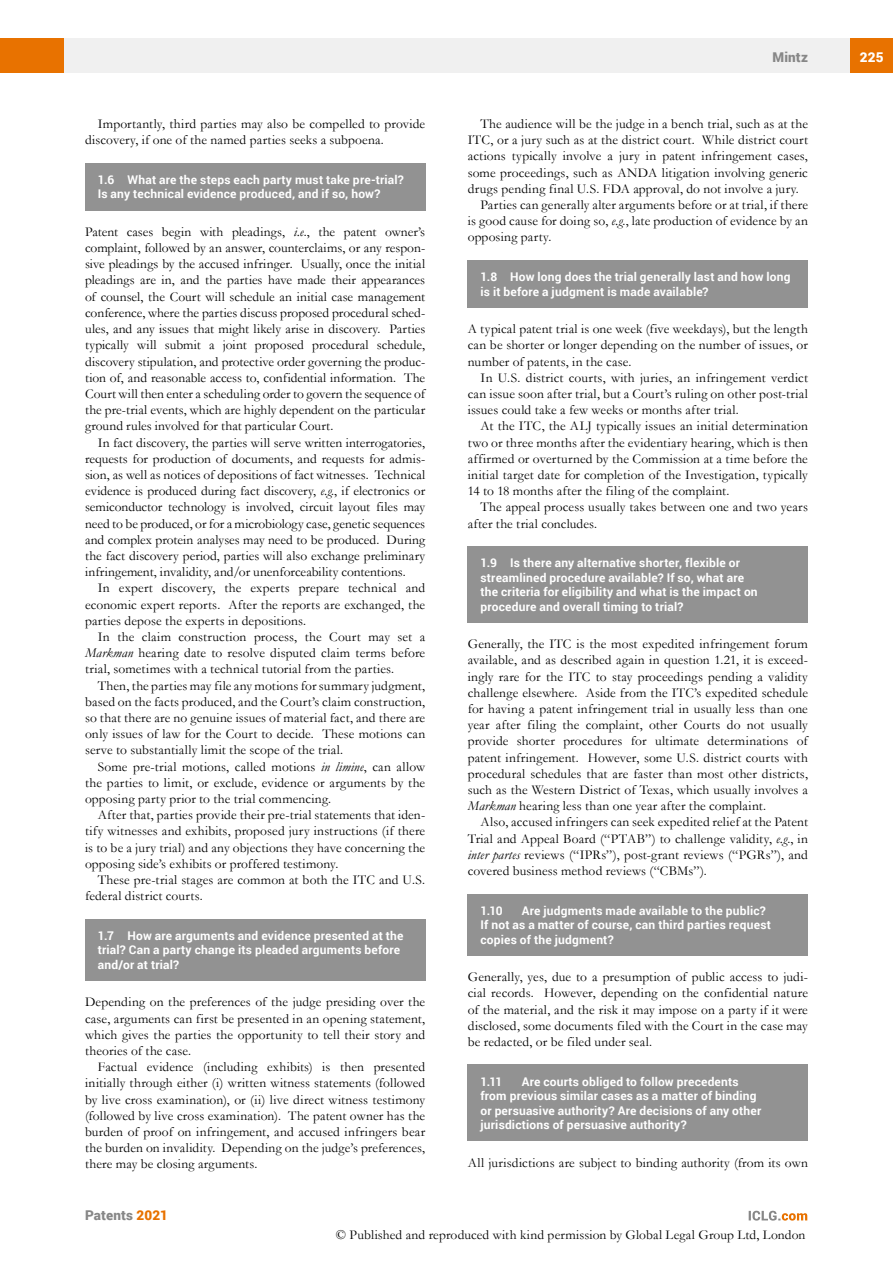
<style>
.page{position:relative;width:893px;height:1263px;background:#fff}
.page>*{position:absolute;margin:0;border:0;box-sizing:border-box;transform-origin:0 0}
.t1{font:13.5px/16.2px "Garamond";letter-spacing:.01em;color:#000;text-align:justify}
.t2{font:900 13.5px "Roboto";letter-spacing:.01em;color:#878787}
.t3{font:900 13.5px "Roboto";color:#fff}
.t4{font:700 12px/14.4px "Roboto";letter-spacing:.015em;color:#fff}
.s1{font-style:italic}
.s2{color:#e87200}
</style>
<div class="page">
<div style="left:64px;top:38px;width:786px;height:34px;background:#f0f0f0"></div>
<div style="left:850px;top:38px;width:43px;height:34px;background:#e87200"></div>
<div style="left:0;top:38px;width:64px;height:34px;background:#e87200"></div>
<svg style="left:749px;top:1211px;width:58px;height:9px"></svg>
<div style="left:468px;top:260px;width:340px;height:47px;background:#929292"></div>
<div style="left:468px;top:546px;width:340px;height:76px;background:#929292"></div>
<div style="left:468px;top:894px;width:340px;height:61px;background:#929292"></div>
<div style="left:468px;top:1065px;width:340px;height:76px;background:#929292"></div>
<div style="left:85px;top:163px;width:340px;height:47px;background:#929292"></div>
<div style="left:85px;top:919px;width:340px;height:62px;background:#929292"></div>
<p class="t1" style="left:85px;top:115px;width:342px;text-indent:13px">Importantly, third parties may also be compelled to provide discovery, if one of the named parties seeks a subpoena.</p>
<p class="t4" style="left:98px;top:172px;width:308px">1.6 What are the steps each party must take pre-trial?<br>Is any technical evidence produced, and if so, how?</p>
<p class="t1" style="left:85px;top:223px;width:342px">Patent cases begin with pleadings, <span class="s1">i.e</span>., the patent owner’s complaint, followed by an answer, counterclaims, or any respon&shy;sive pleadings by the accused infringer. Usually, once the initial pleadings are in, and the parties have made their appearances of counsel, the Court will schedule an initial case management conference, where the parties discuss proposed procedural sched&shy;ules, and any issues that might likely arise in discovery. Parties typically will submit a joint proposed procedural schedule, discovery stipulation, and protective order governing the produc&shy;tion of, and reasonable access to, confidential information. The Court will then enter a scheduling order to govern the sequence of the pre-trial events, which are highly dependent on the particular ground rules involved for that particular Court.</p>
<p class="t1" style="left:85px;top:434px;width:342px;text-indent:13px">In fact discovery, the parties will serve written interrogatories, requests for production of documents, and requests for admis&shy;sion, as well as notices of depositions of fact witnesses. Technical evidence is produced during fact discovery, <span class="s1">e.g</span>., if electronics or semiconductor technology is involved, circuit layout files may need to be produced, or for a microbiology case, genetic sequences and complex protein analyses may need to be produced. During the fact discovery period, parties will also exchange preliminary infringement, invalidity, and/or unenforceability contentions.</p>
<p class="t1" style="left:85px;top:580px;width:342px;text-indent:13px">In expert discovery, the experts prepare technical and economic expert reports. After the reports are exchanged, the parties depose the experts in depositions.</p>
<p class="t1" style="left:85px;top:628px;width:342px;text-indent:13px">In the claim construction process, the Court may set a <span class="s1">Markman</span> hearing date to resolve disputed claim terms before trial, sometimes with a technical tutorial from the parties.</p>
<p class="t1" style="left:85px;top:677px;width:342px;text-indent:13px">Then, the parties may file any motions for summary judgment, based on the facts produced, and the Court’s claim construction, so that there are no genuine issues of material fact, and there are only issues of law for the Court to decide. These motions can serve to substantially limit the scope of the trial.</p>
<p class="t1" style="left:85px;top:758px;width:342px;text-indent:13px">Some pre-trial motions, called motions <span class="s1">in limine</span>, can allow the parties to limit, or exclude, evidence or arguments by the opposing party prior to the trial commencing.</p>
<p class="t1" style="left:85px;top:806px;width:342px;text-indent:13px">After that, parties provide their pre-trial statements that iden&shy;tify witnesses and exhibits, proposed jury instructions (if there is to be a jury trial) and any objections they have concerning the opposing side’s exhibits or proffered testimony.</p>
<p class="t1" style="left:85px;top:871px;width:342px;text-indent:13px">These pre-trial stages are common at both the ITC and U.S. federal district courts.</p>
<p class="t4" style="left:98px;top:928px;width:307px">1.7 How are arguments and evidence presented at the trial? Can a party change its pleaded arguments before and/or at trial?</p>
<p class="t1" style="left:85px;top:994px;width:342px">Depending on the preferences of the judge presiding over the case, arguments can first be presented in an opening statement, which gives the parties the opportunity to tell their story and theories of the case.</p>
<p class="t1" style="left:85px;top:1058px;width:342px;text-indent:13px">Factual evidence (including exhibits) is then presented initially through either (i) written witness statements (followed by live cross examination), or (ii) live direct witness testimony (followed by live cross examination). The patent owner has the burden of proof on infringement, and accused infringers bear the burden on invalidity. Depending on the judge’s preferences, there may be closing arguments.</p>
<p class="t2" style="left:85px;top:1206px;width:84px">Patents <span class="s2">2021</span></p>
<p class="t2" style="left:772px;top:48px;width:37px">Mintz</p>
<p class="t3" style="left:860px;top:48px;width:25px">225</p>
<p class="t1" style="left:480px;top:115px;width:329px">The audience will be the judge in a bench trial, such as at the</p>
<p class="t1" style="left:468px;top:131px;width:342px">ITC, or a jury such as at the district court. While district court</p>
<p class="t1" style="left:468px;top:148px;width:342px">actions typically involve a jury in patent infringement cases,</p>
<p class="t1" style="left:468px;top:164px;width:342px">some proceedings, such as ANDA litigation involving generic</p>
<p class="t1" style="left:468px;top:180px;width:333px">drugs pending final U.S. FDA approval, do not involve a jury.</p>
<p class="t1" style="left:480px;top:196px;width:329px">Parties can generally alter arguments before or at trial, if there</p>
<p class="t1" style="left:468px;top:212px;width:342px">is good cause for doing so, <span class="s1">e.g</span>., late production of evidence by an</p>
<p class="t1" style="left:468px;top:229px;width:85px">opposing party.</p>
<p class="t4" style="left:480px;top:269px;width:312px">1.8 How long does the trial generally last and how long is it before a judgment is made available?</p>
<p class="t1" style="left:468px;top:320px;width:342px">A typical patent trial is one week (five weekdays), but the length can be shorter or longer depending on the number of issues, or number of patents, in the case.</p>
<p class="t1" style="left:468px;top:369px;width:342px;text-indent:13px">In U.S. district courts, with juries, an infringement verdict can issue soon after trial, but a Court’s ruling on other post-trial issues could take a few weeks or months after trial.</p>
<p class="t1" style="left:468px;top:418px;width:342px;text-indent:13px">At the ITC, the ALJ typically issues an initial determination two or three months after the evidentiary hearing, which is then affirmed or overturned by the Commission at a time before the initial target date for completion of the Investigation, typically 14 to 18 months after the filing of the complaint.</p>
<p class="t1" style="left:468px;top:499px;width:342px;text-indent:13px">The appeal process usually takes between one and two years after the trial concludes.</p>
<p class="t4" style="left:480px;top:555px;width:279px">1.9 Is there any alternative shorter, flexible or streamlined procedure available? If so, what are the criteria for eligibility and what is the impact on procedure and overall timing to trial?</p>
<p class="t1" style="left:468px;top:635px;width:342px">Generally, the ITC is the most expedited infringement forum available, and as described again in question 1.21, it is exceed&shy;ingly rare for the ITC to stay proceedings pending a validity challenge elsewhere. Aside from the ITC’s expedited schedule for having a patent infringement trial in usually less than one year after filing the complaint, other Courts do not usually provide shorter procedures for ultimate determinations of patent infringement. However, some U.S. district courts with procedural schedules that are faster than most other districts, such as the Western District of Texas, which usually involves a <span class="s1">Markman</span> hearing less than one year after the complaint.</p>
<p class="t1" style="left:468px;top:814px;width:342px;text-indent:13px">Also, accused infringers can seek expedited relief at the Patent Trial and Appeal Board (“PTAB”) to challenge validity, <span class="s1">e.g</span>., in <span class="s1">inter partes</span> reviews (“IPRs”), post-grant reviews (“PGRs”), and covered business method reviews (“CBMs”).</p>
<p class="t4" style="left:480px;top:903px;width:24px">1.10</p>
<p class="t4" style="left:480px;top:903px;width:292px;text-indent:41px">Are judgments made available to the public?<br>If not as a matter of course, can third parties request copies of the judgment?</p>
<p class="t1" style="left:468px;top:968px;width:342px">Generally, yes, due to a presumption of public access to judi&shy;cial records. However, depending on the confidential nature of the material, and the risk it may impose on a party if it were disclosed, some documents filed with the Court in the case may be redacted, or be filed under seal.</p>
<p class="t4" style="left:480px;top:1074px;width:23px">1.11</p>
<p class="t4" style="left:480px;top:1074px;width:282px;text-indent:41px">Are courts obliged to follow precedents from previous similar cases as a matter of binding or persuasive authority? Are decisions of any other jurisdictions of persuasive authority?</p>
<p class="t1" style="left:468px;top:1154px;width:342px">All jurisdictions are subject to binding authority (from its own</p>
<p class="t1" style="left:336px;top:1226px;width:471px">© Published and reproduced with kind permission by Global Legal Group Ltd, London</p>
</div>
